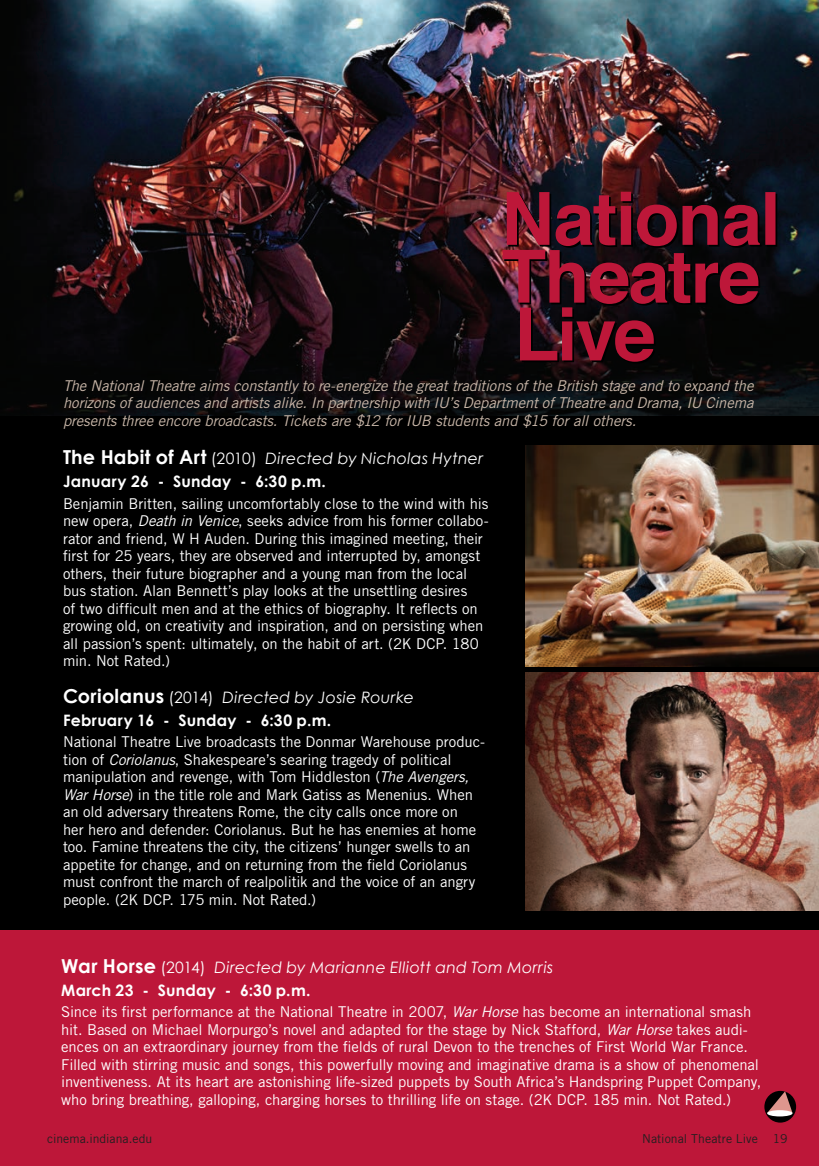
<style>
.page{position:relative;width:819px;height:1166px;background:#fff}
.page>*{position:absolute;margin:0;border:0;box-sizing:border-box;transform-origin:0 0}
.t1{font:italic 15.75px "Century Gothic";letter-spacing:.015em;color:#fff}
.t2{font:700 15.75px "Century Gothic";letter-spacing:.015em;color:#fff}
.t3{font:14.88px/17.5px "Trade Gothic LT Std";letter-spacing:-.005em;color:#fff}
.t4{font:italic 14.88px/17.5px "Trade Gothic LT Std";letter-spacing:-.01em;color:#c8b6a8;text-align:justify}
.page_number-left{font:12.25px "Trade Gothic LT Std";letter-spacing:.005em;color:#231f20}
.s1{font-weight:700;font-style:normal;font-size:19.25px}
.s2{font-style:normal}
.s3{font-style:italic}
</style>
<div class="page">
<div style="left:0;top:386px;width:819px;height:560px;background:#000"></div>
<img style="left:0;top:0;width:819px;height:416px">
<div style="left:0;top:930px;width:819px;height:236px;background:#bd1739"></div>
<svg style="left:764px;top:1090px;width:32px;height:32px"></svg>
<svg style="left:767px;top:1091px;width:26px;height:21px"></svg>
<div style="left:767px;top:1110px;width:26px;height:6px;background:#fff;border-radius:50%"></div>
<svg style="left:503px;top:192px;width:274px;height:171px;background:#4d0f1d"></svg>
<img style="left:525px;top:445px;width:294px;height:221px">
<img style="left:525px;top:672px;width:294px;height:238px">
<p class="t4" style="left:63px;top:377px;width:692px">The National Theatre aims constantly to re-energize the great traditions of the British stage and to expand the horizons of audiences and artists alike. In partnership with IU’s Department of Theatre and Drama, IU Cinema presents three encore broadcasts. Tickets are $12 for IUB students and $15 for all others.</p>
<p class="t1" style="left:63px;top:449px;width:422px"><span class="s1">The Habit of Art</span> <span class="s2">(2010)</span> Directed by Nicholas Hytner</p>
<p class="t2" style="left:63px;top:472px;width:264px">January 26 - Sunday - 6:30 p.m.</p>
<p class="t3" style="left:63px;top:494px;width:427px">Benjamin Britten, sailing uncomfortably close to the wind with his new opera, <span class="s3">Death in Venice</span>, seeks advice from his former collabo&shy;rator and friend, W H Auden. During this imagined meeting, their first for 25 years, they are observed and interrupted by, amongst others, their future biographer and a young man from the local bus station. Alan Bennett’s play looks at the unsettling desires<br>of two difficult men and at the ethics of biography. It reflects on growing old, on creativity and inspiration, and on persisting when all passion’s spent: ultimately, on the habit of art. (2K DCP. 180 min. Not Rated.)</p>
<p class="t1" style="left:63px;top:687px;width:353px"><span class="s1">Coriolanus</span> <span class="s2">(2014)</span> Directed by Josie Rourke</p>
<p class="t2" style="left:63px;top:710px;width:270px">February 16 - Sunday - 6:30 p.m.</p>
<p class="t3" style="left:63px;top:733px;width:424px">National Theatre Live broadcasts the Donmar Warehouse produc&shy;tion of <span class="s3">Coriolanus</span>, Shakespeare’s searing tragedy of political manipulation and revenge, with Tom Hiddleston (<span class="s3">The Avengers, War Horse</span>) in the title role and Mark Gatiss as Menenius. When an old adversary threatens Rome, the city calls once more on<br>her hero and defender: Coriolanus. But he has enemies at home too. Famine threatens the city, the citizens’ hunger swells to an appetite for change, and on returning from the field Coriolanus must confront the march of realpolitik and the voice of an angry people. (2K DCP. 175 min. Not Rated.)</p>
<p class="t1" style="left:61px;top:957px;width:494px"><span class="s1">War Horse</span> <span class="s2">(2014)</span> Directed by Marianne Elliott and Tom Morris</p>
<p class="t2" style="left:61px;top:980px;width:251px">March 23 - Sunday - 6:30 p.m.</p>
<p class="t3" style="left:61px;top:1002px;width:702px">Since its first performance at the National Theatre in 2007, <span class="s3">War Horse</span> has become an international smash hit. Based on Michael Morpurgo’s novel and adapted for the stage by Nick Stafford, <span class="s3">War Horse</span> takes audi&shy;ences on an extraordinary journey from the fields of rural Devon to the trenches of First World War France.<br>Filled with stirring music and songs, this powerfully moving and imaginative drama is a show of phenomenal inventiveness. At its heart are astonishing life-sized puppets by South Africa’s Handspring Puppet Company, who bring breathing, galloping, charging horses to thrilling life on stage. (2K DCP. 185 min. Not Rated.)</p>
<p class="page_number-left" style="left:47px;top:1131px;width:107px">cinema.indiana.edu</p>
<p class="page_number-left" style="left:642px;top:1131px;width:147px">National Theatre Live 19</p>
</div>
